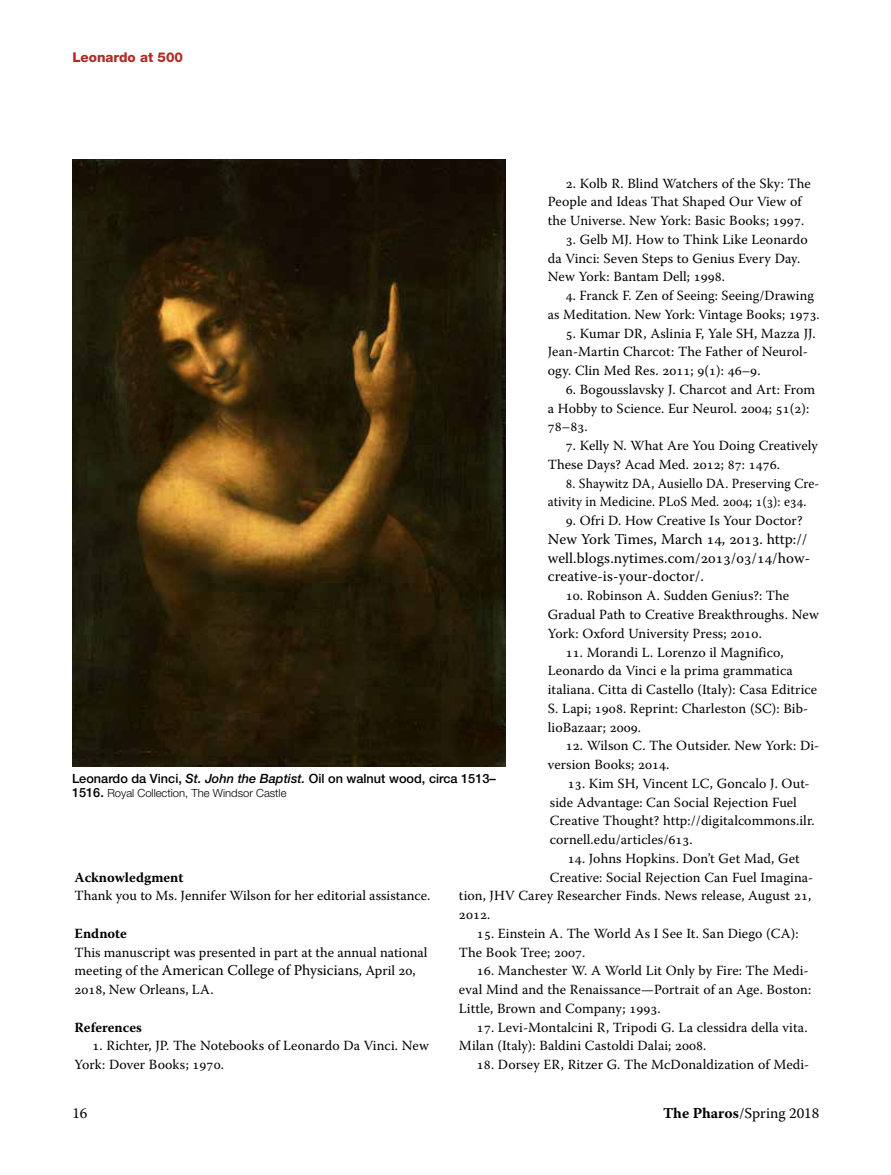
<style>
.page{position:relative;width:891px;height:1175px;background:#fff}
.page>*{position:absolute;margin:0;border:0;box-sizing:border-box;transform-origin:0 0}
.t1{font:15px/18.8px "Warnock Pro";letter-spacing:.005em;color:#000}
.t2{font:13.95px/18.8px "Warnock Pro";letter-spacing:.005em;color:#000}
.t3{font:13.95px/18.8px "Warnock Pro";letter-spacing:.005em;color:#000;scale:.94 1}
.t4{font:700 13.95px "Warnock Pro";color:#000}
.t5{font:800 13.5px "Helvetica Neue LT Std";color:#ae2d25}
.t6{font:500 12.75px "Helvetica Neue LT Std";color:#000}
.t7{font:300 11.25px "Helvetica Neue LT Std";color:#000}
.s1{font-style:italic}
.s2{font-weight:500;font-size:12.75px}
.s3{font-size:13.95px}
.s4{font-weight:700}
</style>
<div class="page">
<img style="left:72px;top:159px;width:434px;height:607px">
<p class="t5" style="left:72px;top:49px;width:112px">Leonardo at 500</p>
<p class="t2" style="left:548px;top:173px;width:265px;text-indent:18px">2. Kolb R. Blind Watchers of the Sky: The<br>People and Ideas That Shaped Our View of the Universe. New York: Basic Books; 1997.</p>
<p class="t2" style="left:548px;top:230px;width:261px;text-indent:18px">3. Gelb MJ. How to Think Like Leonardo da Vinci: Seven Steps to Genius Every Day.<br>New York: Bantam Dell; 1998.</p>
<p class="t2" style="left:548px;top:286px;width:273px;text-indent:18px">4. Franck F. Zen of Seeing: Seeing/Drawing as Meditation. New York: Vintage Books; 1973.</p>
<p class="t2" style="left:548px;top:323px;width:269px;text-indent:18px">5. Kumar DR, Aslinia F, Yale SH, Mazza JJ.<br>Jean-Martin Charcot: The Father of Neurol&shy;ogy. Clin Med Res. 2011; 9(1): 46–9.</p>
<p class="t2" style="left:548px;top:380px;width:269px;text-indent:18px">6. Bogousslavsky J. Charcot and Art: From a Hobby to Science. Eur Neurol. 2004; 51(2):<br>78–83.</p>
<p class="t2" style="left:548px;top:436px;width:272px;text-indent:18px">7. Kelly N. What Are You Doing Creatively<br>These Days? Acad Med. 2012; 87: 1476.</p>
<p class="t3" style="left:548px;top:473px;width:290px;text-indent:18px">8. Shaywitz DA, Ausiello DA. Preserving Cre&shy;ativity in Medicine. PLoS Med. 2004; 1(3): e34.</p>
<p class="t2" style="left:566px;top:511px;width:238px">9. Ofri D. How Creative Is Your Doctor?</p>
<p class="t1" style="left:548px;top:529px;width:264px">New York Times, March 14, 2013. http:// well.blogs.nytimes.com/2013/03/14/how&shy;creative-is-your-doctor/.</p>
<p class="t2" style="left:548px;top:586px;width:273px;text-indent:18px">10. Robinson A. Sudden Genius?: The<br>Gradual Path to Creative Breakthroughs. New<br>York: Oxford University Press; 2010.</p>
<p class="t2" style="left:548px;top:642px;width:271px;text-indent:18px">11. Morandi L. Lorenzo il Magnifico, Leonardo da Vinci e la prima grammatica italiana. Citta di Castello (Italy): Casa Editrice S. Lapi; 1908. Reprint: Charleston (SC): Bib&shy;lioBazaar; 2009.</p>
<p class="t2" style="left:548px;top:736px;width:273px;text-indent:18px">12. Wilson C. The Outsider. New York: Di&shy;version Books; 2014.</p>
<p class="t2" style="left:550px;top:773px;width:266px;text-indent:18px">13. Kim SH, Vincent LC, Goncalo J. Out&shy;side Advantage: Can Social Rejection Fuel Creative Thought? http://digitalcommons.ilr. cornell.edu/articles/613.</p>
<p class="t2" style="left:568px;top:848px;width:233px">14. Johns Hopkins. Don’t Get Mad, Get</p>
<p class="t2" style="left:550px;top:867px;width:265px">Creative: Social Rejection Can Fuel Imagina-</p>
<p class="t2" style="left:459px;top:886px;width:354px">tion, JHV Carey Researcher Finds. News release, August 21,</p>
<p class="t2" style="left:459px;top:905px;width:33px">2012.</p>
<p class="t2" style="left:459px;top:923px;width:341px;text-indent:18px">15. Einstein A. The World As I See It. San Diego (CA):<br>The Book Tree; 2007.</p>
<p class="t2" style="left:459px;top:961px;width:354px;text-indent:18px">16. Manchester W. A World Lit Only by Fire: The Medi&shy;eval Mind and the Renaissance—Portrait of an Age. Boston:<br>Little, Brown and Company; 1993.</p>
<p class="t2" style="left:459px;top:1017px;width:350px;text-indent:18px">17. Levi-Montalcini R, Tripodi G. La clessidra della vita.<br>Milan (Italy): Baldini Castoldi Dalai; 2008.</p>
<p class="t2" style="left:477px;top:1055px;width:334px">18. Dorsey ER, Ritzer G. The McDonaldization of Medi-</p>
<p class="t6" style="left:72px;top:770px;width:425px">Leonardo da Vinci, <span class="s1">St. John the Baptist.</span> Oil on walnut wood, circa 1513–</p>
<p class="t7" style="left:72px;top:786px;width:216px"><span class="s2">1516.</span> Royal Collection, The Windsor Castle</p>
<p class="t4" style="left:75px;top:868px;width:110px">Acknowledgment</p>
<p class="t2" style="left:75px;top:886px;width:357px">Thank you to Ms. Jennifer Wilson for her editorial assistance.</p>
<p class="t4" style="left:75px;top:925px;width:54px">Endnote</p>
<p class="t2" style="left:75px;top:942px;width:354px">This manuscript was presented in part at the annual national</p>
<p class="t1" style="left:75px;top:960px;width:342px"><span class="s3">meeting of the</span> American College of Physicians<span class="s3">, April 20,</span></p>
<p class="t2" style="left:75px;top:980px;width:141px">2018, New Orleans, LA.</p>
<p class="t4" style="left:75px;top:1018px;width:69px">References</p>
<p class="t2" style="left:75px;top:1036px;width:356px;text-indent:18px">1. Richter, JP. The Notebooks of Leonardo Da Vinci. New<br>York: Dover Books; 1970.</p>
<p class="t1" style="left:72px;top:1103px;width:17px">16</p>
<p class="t1" style="left:663px;top:1103px;width:158px"><span class="s4">The Pharos</span>/Spring 2018</p>
</div>
